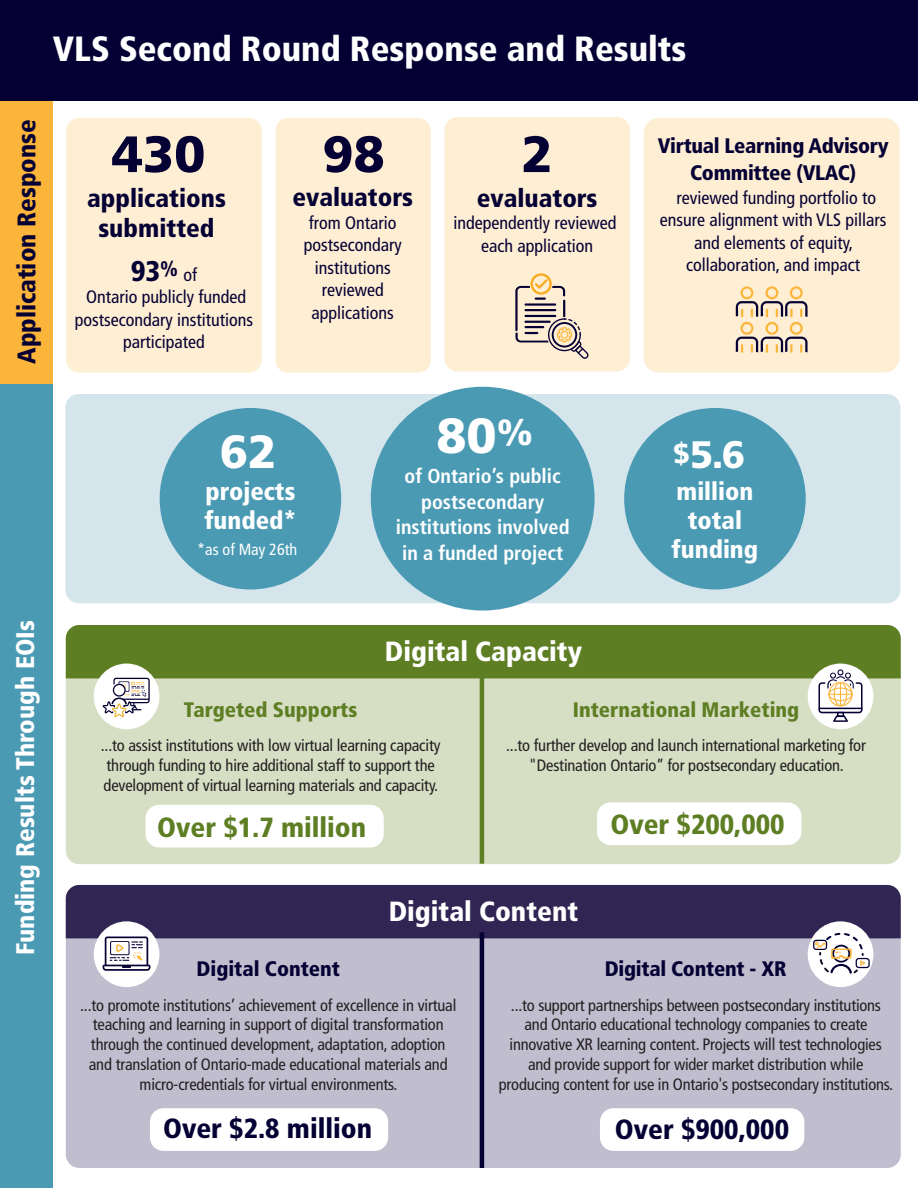
<style>
.page{position:relative;width:918px;height:1188px;background:#fff}
.page>*{position:absolute;margin:0;border:0;box-sizing:border-box;transform-origin:0 0}
.t1{font:900 51px "Frutiger LT Std";color:#050033}
.t2{font:900 49.35px "Frutiger LT Std";color:#fff}
.t3{font:900 46.5px "Frutiger LT Std";color:#fff}
.t4{font:900 38.25px "Frutiger LT Std";color:#fff}
.t5{font:900 condensed 34.95px "Frutiger LT Std";color:#fff}
.t6{font:900 condensed 28.5px "Frutiger LT Std";color:#050033}
.t7{font:900 condensed 27.75px "Frutiger LT Std";color:#fff}
.t8{font:900 condensed 27.75px "Frutiger LT Std";color:#5e7e23}
.t9{font:900 condensed 27.75px "Frutiger LT Std";color:#050033}
.t10{font:900 condensed 25.5px/30px "Frutiger LT Std";color:#050033;text-align:center}
.t11{font:900 condensed 25.5px "Frutiger LT Std";color:#fff}
.t12{font:900 condensed 25.05px/28.8px "Frutiger LT Std";color:#fff}
.t13{font:900 condensed 21px/27px "Frutiger LT Std";letter-spacing:-.015em;color:#050033;text-align:center}
.t14{font:900 condensed 21px "Frutiger LT Std";color:#5e7e23}
.t15{font:700 condensed 20.25px/25.5px "Frutiger LT Std";color:#fff;text-align:center}
.t16{font:condensed 18px/22.5px "Frutiger LT Std";color:#050033;text-align:center}
.t17{font:condensed 16.5px/19.8px "Frutiger LT Std";letter-spacing:-.01em;color:#231f20;text-align:center}
.t18{font:condensed 16.2px "Frutiger LT Std";color:#fff}
.s1{font-weight:400;font-size:18px}
.s2{font-size:27.3px}
</style>
<div class="page">
<div style="left:66px;top:885px;width:835px;height:283px;background:#c0bdcf;border-radius:14px"></div>
<div style="left:66px;top:625px;width:835px;height:239px;background:#d6dec4;border-radius:14px"></div>
<div style="left:146px;top:805px;width:238px;height:42px;background:#fff;border-radius:13px"></div>
<div style="left:597px;top:802px;width:204px;height:43px;background:#fff;border-radius:14px"></div>
<div style="left:600px;top:1108px;width:204px;height:43px;background:#fff;border-radius:13px"></div>
<div style="left:150px;top:1108px;width:238px;height:43px;background:#fff;border-radius:13px"></div>
<div style="left:66px;top:625px;width:835px;height:53px;background:#5e7e23"></div>
<div style="left:65px;top:394px;width:835px;height:209px;background:#d5e5ec;border-radius:14px"></div>
<div style="left:0;top:380px;width:53px;height:808px;background:#4b9ab4"></div>
<div style="left:0;top:97px;width:53px;height:287px;background:#fcb53b"></div>
<div style="left:276px;top:118px;width:155px;height:255px;background:#feeed4;border-radius:12px"></div>
<div style="left:644px;top:118px;width:256px;height:255px;background:#feeed4;border-radius:15px"></div>
<svg style="left:736px;top:286px;width:72px;height:67px"></svg>
<hr style="left:480px;top:672px;width:4px;height:192px;background:#5e7e23">
<div style="left:66px;top:885px;width:835px;height:53px;background:#302553"></div>
<hr style="left:480px;top:932px;width:4px;height:236px;background:#050033">
<div style="left:808px;top:664px;width:65px;height:65px;background:#fff;border-radius:50%"></div>
<svg style="left:818px;top:669px;width:45px;height:53px"></svg>
<div style="left:94px;top:664px;width:65px;height:65px;background:#fff;border-radius:50%"></div>
<svg style="left:103px;top:678px;width:47px;height:39px"></svg>
<div style="left:808px;top:921px;width:65px;height:66px;background:#fff;border-radius:50%"></div>
<svg style="left:813px;top:931px;width:57px;height:44px"></svg>
<div style="left:94px;top:921px;width:65px;height:66px;background:#fff;border-radius:50%"></div>
<svg style="left:103px;top:937px;width:47px;height:34px"></svg>
<div style="left:444px;top:117px;width:186px;height:254px;background:#feeed4;border-radius:13px"></div>
<svg style="left:515px;top:273px;width:74px;height:86px"></svg>
<div style="left:160px;top:408px;width:181px;height:182px;background:#4b9ab4;border-radius:50%"></div>
<div style="left:624px;top:408px;width:182px;height:182px;background:#4b9ab4;border-radius:50%"></div>
<div style="left:0;top:0;width:918px;height:101px;background:#050033"></div>
<div style="left:66px;top:118px;width:196px;height:255px;background:#feeed4;border-radius:13px"></div>
<div style="left:371px;top:387px;width:224px;height:224px;background:#4b9ab4;border-radius:50%"></div>
<h1 class="t5" style="left:53px;top:28px;width:635px">VLS Second Round Response and Results</h1>
<h2 class="t10" style="left:11px;top:364px;width:246px;rotate:-90deg">Application Response</h2>
<p class="t1" style="left:112px;top:123px;width:95px">430</p>
<p class="t10" style="left:87px;top:183px;width:140px">applications submitted</p>
<p class="t6" style="left:131px;top:254px;width:68px">93<sup>%</sup> <span class="s1">of</span></p>
<p class="t16" style="left:75px;top:286px;width:180px">Ontario publicly funded postsecondary institutions participated</p>
<p class="t1" style="left:322px;top:123px;width:64px">98</p>
<p class="t10" style="left:292px;top:182px;width:122px">evaluators</p>
<p class="t16" style="left:304px;top:211px;width:99px">from Ontario postsecondary institutions reviewed applications</p>
<p class="t1" style="left:522px;top:123px;width:33px">2</p>
<p class="t10" style="left:477px;top:183px;width:122px">evaluators</p>
<p class="t16" style="left:454px;top:212px;width:164px">independently reviewed each application</p>
<p class="t13" style="left:658px;top:132px;width:232px">Virtual Learning Advisory<br>Committee (VLAC)</p>
<p class="t16" style="left:660px;top:186px;width:228px">reviewed funding portfolio to ensure alignment with VLS pillars and elements of equity, collaboration, and impact</p>
<p class="t3" style="left:220px;top:424px;width:58px">62</p>
<p class="t12" style="left:204px;top:477px;width:94px">projects funded*</p>
<p class="t18" style="left:197px;top:540px;width:102px">*as of May 26th</p>
<p class="t2" style="left:436px;top:406px;width:98px">80<sup>%</sup></p>
<p class="t15" style="left:396px;top:463px;width:175px">of Ontario’s public postsecondary institutions involved in a funded project</p>
<p class="t4" style="left:673px;top:431px;width:74px"><span class="s2">$</span>5.6</p>
<p class="t12" style="left:672px;top:477px;width:88px;text-align:center">million total funding</p>
<h2 class="t11" style="left:10px;top:955px;width:336px;rotate:-90deg">Funding Results Through EOIs</h2>
<h3 class="t7" style="left:385px;top:635px;width:199px">Digital Capacity</h3>
<h4 class="t14" style="left:184px;top:697px;width:175px">Targeted Supports</h4>
<p class="t17" style="left:101px;top:736px;width:341px;text-align:left">...to assist institutions with low virtual learning capacity through funding to hire additional staff to support the development of virtual learning materials and capacity.</p>
<p class="t8" style="left:157px;top:810px;width:211px">Over $1.7 million</p>
<h4 class="t14" style="left:573px;top:697px;width:228px">International Marketing</h4>
<p class="t17" style="left:506px;top:736px;width:361px">...to further develop and launch international marketing for "Destination Ontario” for postsecondary education.</p>
<p class="t8" style="left:610px;top:807px;width:176px">Over $200,000</p>
<h3 class="t7" style="left:389px;top:895px;width:191px">Digital Content</h3>
<h4 class="t13" style="left:197px;top:955px;width:145px">Digital Content</h4>
<p class="t17" style="left:80px;top:995px;width:378px">...to promote institutions’ achievement of excellence in virtual teaching and learning in support of digital transformation through the continued development, adaptation, adoption and translation of Ontario-made educational materials and micro-credentials for virtual environments.</p>
<p class="t9" style="left:163px;top:1112px;width:211px">Over $2.8 million</p>
<p class="t13" style="left:605px;top:955px;width:183px">Digital Content - XR</p>
<p class="t17" style="left:499px;top:995px;width:396px">...to support partnerships between postsecondary institutions and Ontario educational technology companies to create innovative XR learning content. Projects will test technologies and provide support for wider market distribution while producing content for use in Ontario's postsecondary institutions.</p>
<p class="t9" style="left:615px;top:1113px;width:176px">Over $900,000</p>
</div>
